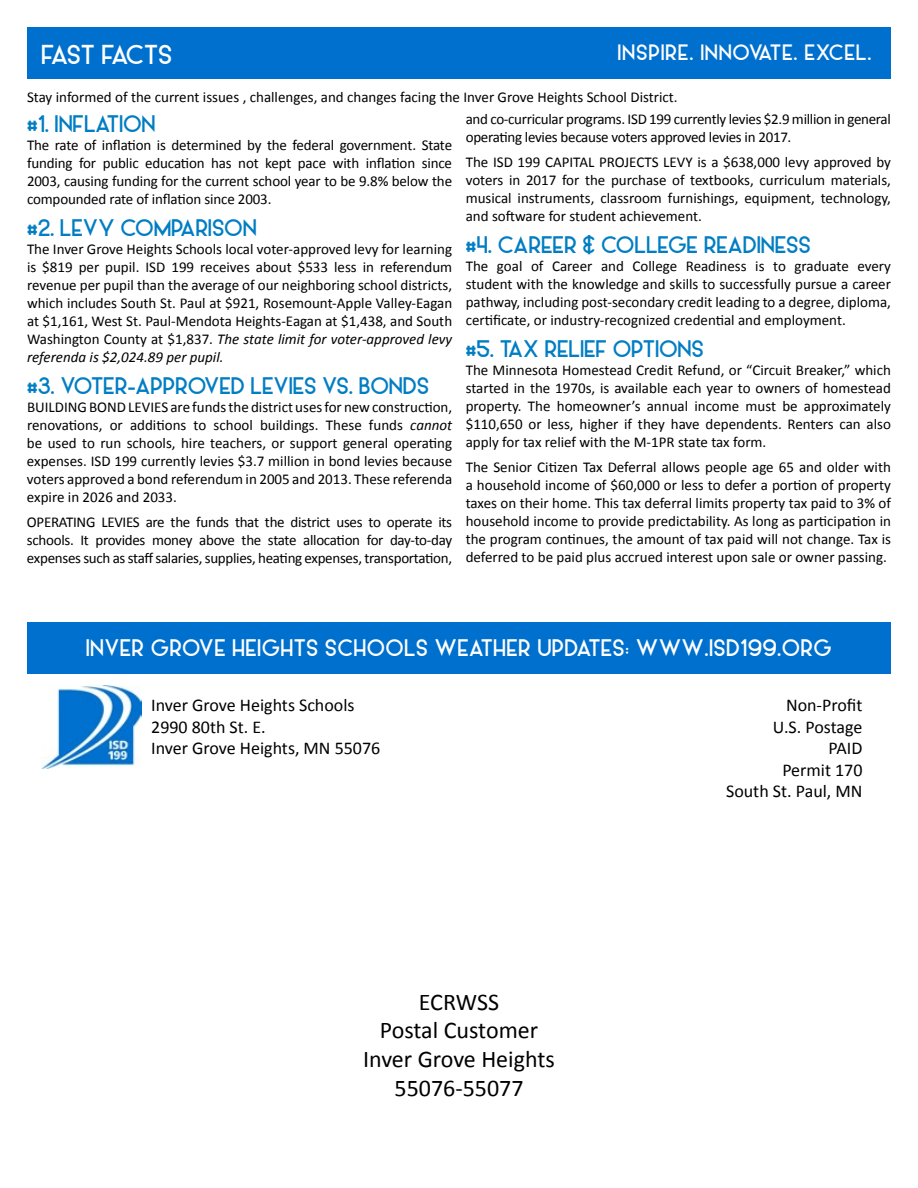
<style>
.page{position:relative;width:918px;height:1188px;background:#fff}
.page>*{position:absolute;margin:0;border:0;box-sizing:border-box;transform-origin:0 0}
.t1{font:24px/28.8px "Calibri";color:#000;text-align:center}
.t2{font:24px "Alpaca Scarlett Demo";letter-spacing:-.03em;color:#fff}
.t3{font:21px "Alpaca Scarlett Demo";letter-spacing:.025em;color:#007dc3}
.t4{font:21px "Alpaca Scarlett Demo";letter-spacing:.05em;color:#fff}
.t5{font:19.5px "Alpaca Scarlett Demo";letter-spacing:.07em;color:#fff}
.t6{font:18px/21.6px "Calibri";color:#000;text-align:right}
.t7{font:15px/18px "Calibri";letter-spacing:-.005em;color:#000;text-align:justify}
.s1{font-style:italic}
</style>
<div class="page">
<div style="left:27px;top:622px;width:864px;height:52px;background:#0070ce"></div>
<div style="left:27px;top:27px;width:864px;height:52px;background:#0070ce"></div>
<img style="left:42px;top:685px;width:100px;height:84px">
<h1 class="t2" style="left:42px;top:39px;width:132px">FAST FACTS</h1>
<h3 class="t5" style="left:618px;top:39px;width:255px">INSPIRE. INNOVATE. EXCEL.</h3>
<p class="t7" style="left:27px;top:88px;width:652px">Stay informed of the current issues , challenges, and changes facing the Inver Grove Heights School District.</p>
<h2 class="t3" style="left:27px;top:110px;width:130px">#1. INFLATION</h2>
<p class="t7" style="left:27px;top:136px;width:427px">The rate of inflation is determined by the federal government. State funding for public education has not kept pace with inflation since 2003, causing funding for the current school year to be 9.8% below the compounded rate of inflation since 2003.</p>
<h2 class="t3" style="left:27px;top:214px;width:231px">#2. LEVY COMPARISON</h2>
<p class="t7" style="left:27px;top:240px;width:427px">The Inver Grove Heights Schools local voter-approved levy for learning is $819 per pupil. ISD 199 receives about $533 less in referendum revenue per pupil than the average of our neighboring school districts, which includes South St. Paul at $921, Rosemount-Apple Valley-Eagan at $1,161, West St. Paul-Mendota Heights-Eagan at $1,438, and South Washington County at $1,837. <span class="s1">The state limit for voter-approved levy referenda is $2,024.89 per pupil.</span></p>
<h2 class="t3" style="left:27px;top:372px;width:403px">#3. VOTER-APPROVED LEVIES VS. BONDS</h2>
<p class="t7" style="left:27px;top:398px;width:427px">BUILDING BOND LEVIES are funds the district uses for new construction, renovations, or additions to school buildings. These funds <span class="s1">cannot </span>be used to run schools, hire teachers, or support general operating expenses. ISD 199 currently levies $3.7 million in bond levies because voters approved a bond referendum in 2005 and 2013. These referenda expire in 2026 and 2033.</p>
<p class="t7" style="left:27px;top:513px;width:427px">OPERATING LEVIES are the funds that the district uses to operate its schools. It provides money above the state allocation for day-to-day expenses such as staff salaries, supplies, heating expenses, transportation,</p>
<p class="t7" style="left:466px;top:110px;width:427px">and co-curricular programs. ISD 199 currently levies $2.9 million in general operating levies because voters approved levies in 2017.</p>
<p class="t7" style="left:466px;top:153px;width:427px">The ISD 199 CAPITAL PROJECTS LEVY is a $638,000 levy approved by voters in 2017 for the purchase of textbooks, curriculum materials, musical instruments, classroom furnishings, equipment, technology, and software for student achievement.</p>
<h2 class="t3" style="left:466px;top:231px;width:346px">#4. CAREER &amp; COLLEGE READINESS</h2>
<p class="t7" style="left:466px;top:257px;width:427px">The goal of Career and College Readiness is to graduate every student with the knowledge and skills to successfully pursue a career pathway, including post-secondary credit leading to a degree, diploma, certificate, or industry-recognized credential and employment.</p>
<h2 class="t3" style="left:466px;top:335px;width:239px">#5. TAX RELIEF OPTIONS</h2>
<p class="t7" style="left:466px;top:361px;width:427px">The Minnesota Homestead Credit Refund, or “Circuit Breaker,” which started in the 1970s, is available each year to owners of homestead property. The homeowner’s annual income must be approximately $110,650 or less, higher if they have dependents. Renters can also apply for tax relief with the M-1PR state tax form.</p>
<p class="t7" style="left:466px;top:458px;width:427px">The Senior Citizen Tax Deferral allows people age 65 and older with a household income of $60,000 or less to defer a portion of property taxes on their home. This tax deferral limits property tax paid to 3% of household income to provide predictability. As long as participation in the program continues, the amount of tax paid will not change. Tax is deferred to be paid plus accrued interest upon sale or owner passing.</p>
<h2 class="t4" style="left:86px;top:634px;width:747px">INVER GROVE HEIGHTS SCHOOLS WEATHER UPDATES: WWW.ISD199.ORG</h2>
<p class="t6" style="left:151px;top:694px;width:231px;text-align:left">Inver Grove Heights Schools<br>2990 80th St. E.<br>Inver Grove Heights, MN 55076</p>
<h1 class="t1" style="left:363px;top:987px;width:193px">ECRWSS<br>Postal Customer<br>Inver Grove Heights<br>55076-55077</h1>
<p class="t6" style="left:726px;top:694px;width:138px">Non-Profit<br>U.S. Postage<br>PAID<br>Permit 170<br>South St. Paul, MN</p>
</div>
